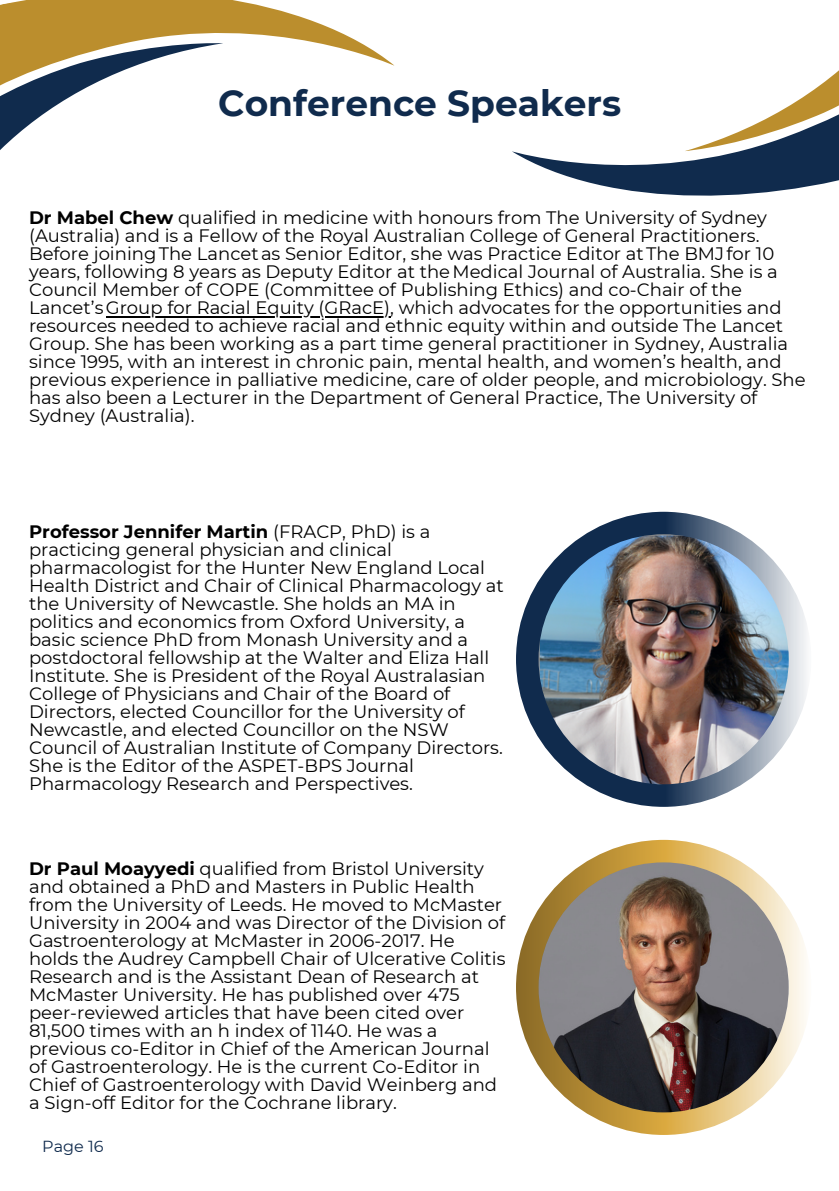
<style>
.page{position:relative;width:839px;height:1191px;background:#fff}
.page>*{position:absolute;margin:0;border:0;box-sizing:border-box;transform-origin:0 0}
.t1{font:700 36px "Montserrat";color:#102b4d}
.t2{font:18px/18px "Montserrat";color:#000}
.t3{font:16px "Montserrat";color:#102b4d}
.s1{font-weight:700}
</style>
<div class="page">
<hr style="left:106px;top:316px;width:284px;height:1px;background:#000">
<svg style="left:516px;top:512px;width:295px;height:295px;background:#566981"></svg>
<img style="left:538px;top:534px;width:250px;height:250px;border-radius:50%">
<svg style="left:516px;top:840px;width:295px;height:295px;background:#cbae6f"></svg>
<img style="left:538px;top:862px;width:250px;height:250px;border-radius:50%">
<svg style="left:0;top:0;width:394px;height:66px;fill:#bb8e2d"></svg>
<svg style="left:0;top:27px;width:256px;height:123px"></svg>
<svg style="left:512px;top:151px;width:326px;height:45px;fill:#102b4d"></svg>
<svg style="left:633px;top:71px;width:205px;height:96px"></svg>
<p class="t1" style="left:218px;top:81px;width:404px">Conference Speakers</p>
<h1 class="t2" style="left:29px;top:209px;width:754px"><span class="s1">Dr Mabel Chew</span> qualified in medicine with honours from The University of Sydney (Australia) and is a Fellow of the Royal Australian College of General Practitioners.<br>Before joiningThe Lancetas Senior Editor, she was Practice Editor atThe BMJ for 10 years, following 8 years as Deputy Editor at theMedical Journal of Australia. She is a Council Member of COPE (Committee of Publishing Ethics) and co-Chair of the Lancet’sGroup for Racial Equity (GRacE), which advocates for the opportunities and</h1>
<h2 class="t2" style="left:29px;top:317px;width:778px">resources needed to achieve racial and ethnic equity within and outside The Lancet Group. She has been working as a part time general practitioner in Sydney, Australia since 1995, with an interest in chronic pain, mental health, and women’s health, and previous experience in palliative medicine, care of older people, and microbiology. She has also been a Lecturer in the Department of General Practice, The University of Sydney (Australia).</h2>
<h2 class="t2" style="left:29px;top:522px;width:476px"><span class="s1">Professor Jennifer Martin</span> (FRACP, PhD) is a practicing general physician and clinical pharmacologist for the Hunter New England Local Health District and Chair of Clinical Pharmacology at the University of Newcastle. She holds an MA in politics and economics from Oxford University, a basic science PhD from Monash University and a postdoctoral fellowship at the Walter and Eliza Hall Institute. She is President of the Royal Australasian College of Physicians and Chair of the Board of Directors, elected Councillor for the University of Newcastle, and elected Councillor on the NSW Council of Australian Institute of Company Directors.<br>She is the Editor of the ASPET-BPS Journal Pharmacology Research and Perspectives.</h2>
<p class="t2" style="left:29px;top:859px;width:478px"><span class="s1">Dr Paul Moayyedi</span> qualified from Bristol University and obtained a PhD and Masters in Public Health from the University of Leeds. He moved to McMaster University in 2004 and was Director of the Division of Gastroenterology at McMaster in 2006-2017. He holds the Audrey Campbell Chair of Ulcerative Colitis Research and is the Assistant Dean of Research at McMaster University. He has published over 475 peer-reviewed articles that have been cited over 81,500 times with an h index of 1140. He was a previous co-Editor in Chief of the American Journal of Gastroenterology. He is the current Co-Editor in Chief of Gastroenterology with David Weinberg and a Sign-off Editor for the Cochrane library.</p>
<p class="t3" style="left:42px;top:1136px;width:63px">Page 16</p>
</div>
